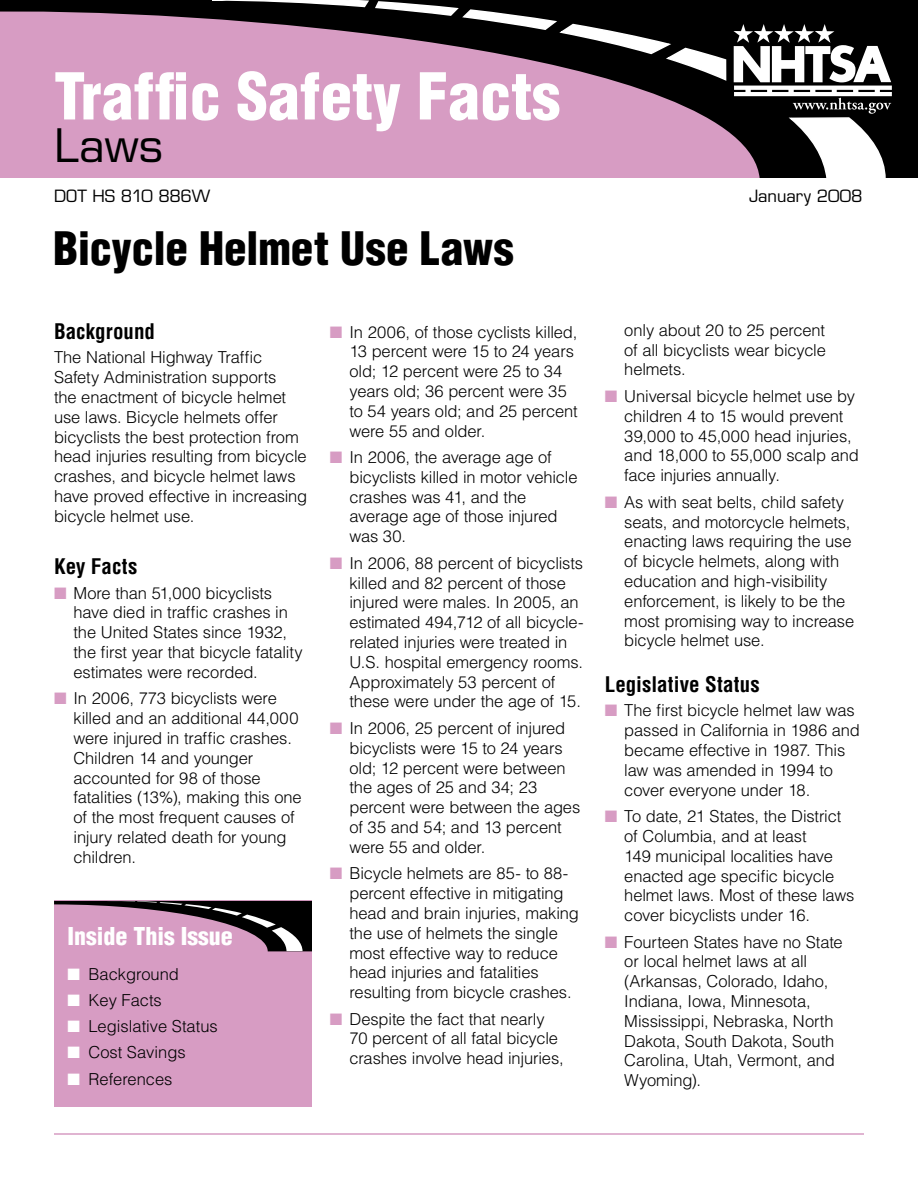
<style>
.page{position:relative;width:918px;height:1188px;background:#fff}
.page>*{position:absolute;margin:0;border:0;box-sizing:border-box;transform-origin:0 0}
.t1{font:900 condensed 63px "Helvetica LT Std";color:#fff}
.t2{font:900 condensed 45px "Helvetica LT Std";color:#000}
.t3{font:45px "Eurostile LT Std";color:#000}
.t4{font:900 condensed 24px "Helvetica LT Std";color:#fff}
.t5{font:700 condensed 21px "Helvetica LT Std";letter-spacing:.005em;color:#000}
.t6{font:300 16.5px/19.8px "Helvetica LT Std";letter-spacing:-.01em;color:#000}
.t7{font:16.5px "Eurostile LT Std";letter-spacing:-.005em;color:#000}
.s1{color:#d79cc3}
.s2{color:#fff}
</style>
<div class="page">
<svg style="left:0;top:0;width:918px;height:178px;background:#ab7c9b"></svg>
<svg style="left:163px;top:0;width:729px;height:178px;background:#917186"></svg>
<div style="left:54px;top:901px;width:258px;height:206px;background:#d79cc3"></div>
<svg style="left:54px;top:901px;width:258px;height:50px"></svg>
<hr style="left:54px;top:1133px;width:810px;height:2px;background:#d79cc3">
<p class="t1" style="left:54px;top:56px;width:508px">Traffic Safety Facts</p>
<p class="t3" style="left:54px;top:119px;width:110px">Laws</p>
<p class="t7" style="left:54px;top:186px;width:158px">DOT HS 810 886W</p>
<p class="t7" style="left:749px;top:186px;width:115px">January 2008</p>
<h1 class="t2" style="left:53px;top:220px;width:462px">Bicycle Helmet Use Laws</h1>
<h2 class="t5" style="left:54px;top:318px;width:103px">Background</h2>
<p class="t6" style="left:54px;top:347px;width:255px">The National Highway Traffic<br>Safety Administration supports<br>the enactment of bicycle helmet use laws. Bicycle helmets offer bicyclists the best protection from head injuries resulting from bicycle crashes, and bicycle helmet laws have proved effective in increasing bicycle helmet use.</p>
<h2 class="t5" style="left:54px;top:553px;width:85px">Key Facts</h2>
<p class="t6" style="left:74px;top:583px;width:231px;text-indent:-20px"><span class="s1">■</span> More than 51,000 bicyclists have died in traffic crashes in the United States since 1932, the first year that bicycle fatality estimates were recorded.</p>
<p class="t6" style="left:74px;top:688px;width:230px;text-indent:-20px"><span class="s1">■</span> In 2006, 773 bicyclists were killed and an additional 44,000 were injured in traffic crashes.<br>Children 14 and younger accounted for 98 of those fatalities (13%), making this one of the most frequent causes of injury related death for young children.</p>
<h3 class="t4" style="left:68px;top:921px;width:167px">Inside This Issue</h3>
<p class="t6" style="left:68px;top:964px;width:113px"><span class="s2">■</span> Background</p>
<p class="t6" style="left:68px;top:990px;width:96px"><span class="s2">■</span> Key Facts</p>
<p class="t6" style="left:68px;top:1016px;width:152px"><span class="s2">■</span> Legislative Status</p>
<p class="t6" style="left:68px;top:1042px;width:120px"><span class="s2">■</span> Cost Savings</p>
<p class="t6" style="left:68px;top:1069px;width:107px"><span class="s2">■</span> References</p>
<p class="t6" style="left:349px;top:322px;width:230px;text-indent:-20px"><span class="s1">■</span> In 2006, of those cyclists killed,<br>13 percent were 15 to 24 years old; 12 percent were 25 to 34 years old; 36 percent were 35 to 54 years old; and 25 percent were 55 and older.</p>
<p class="t6" style="left:349px;top:447px;width:230px;text-indent:-20px"><span class="s1">■</span> In 2006, the average age of bicyclists killed in motor vehicle crashes was 41, and the average age of those injured was 30.</p>
<p class="t6" style="left:349px;top:553px;width:236px;text-indent:-20px"><span class="s1">■</span> In 2006, 88 percent of bicyclists killed and 82 percent of those injured were males. In 2005, an estimated 494,712 of all bicycle&shy;related injuries were treated in<br>U.S. hospital emergency rooms.<br>Approximately 53 percent of these were under the age of 15.</p>
<p class="t6" style="left:349px;top:718px;width:232px;text-indent:-20px"><span class="s1">■</span> In 2006, 25 percent of injured bicyclists were 15 to 24 years old; 12 percent were between the ages of 25 and 34; 23 percent were between the ages of 35 and 54; and 13 percent were 55 and older.</p>
<p class="t6" style="left:349px;top:863px;width:231px;text-indent:-20px"><span class="s1">■</span> Bicycle helmets are 85- to 88- percent effective in mitigating head and brain injuries, making the use of helmets the single most effective way to reduce head injuries and fatalities resulting from bicycle crashes.</p>
<p class="t6" style="left:349px;top:1009px;width:216px;text-indent:-20px"><span class="s1">■</span> Despite the fact that nearly<br>70 percent of all fatal bicycle crashes involve head injuries,</p>
<p class="t6" style="left:624px;top:320px;width:203px;text-align:justify">only about 20 to 25 percent of all bicyclists wear bicycle helmets.</p>
<p class="t6" style="left:624px;top:386px;width:236px;text-indent:-20px"><span class="s1">■</span> Universal bicycle helmet use by children 4 to 15 would prevent<br>39,000 to 45,000 head injuries, and 18,000 to 55,000 scalp and face injuries annually.</p>
<p class="t6" style="left:624px;top:492px;width:232px;text-indent:-20px"><span class="s1">■</span> As with seat belts, child safety seats, and motorcycle helmets, enacting laws requiring the use of bicycle helmets, along with education and high-visibility enforcement, is likely to be the most promising way to increase bicycle helmet use.</p>
<h2 class="t5" style="left:605px;top:671px;width:156px">Legislative Status</h2>
<p class="t6" style="left:624px;top:700px;width:237px;text-indent:-20px"><span class="s1">■</span> The first bicycle helmet law was passed in California in 1986 and became effective in 1987. This law was amended in 1994 to cover everyone under 18.</p>
<p class="t6" style="left:624px;top:806px;width:232px;text-indent:-20px"><span class="s1">■</span> To date, 21 States, the District of Columbia, and at least<br>149 municipal localities have enacted age specific bicycle helmet laws. Most of these laws cover bicyclists under 16.</p>
<p class="t6" style="left:624px;top:932px;width:220px;text-indent:-20px"><span class="s1">■</span> Fourteen States have no State or local helmet laws at all (Arkansas, Colorado, Idaho,<br>Indiana, Iowa, Minnesota,<br>Mississippi, Nebraska, North<br>Dakota, South Dakota, South<br>Carolina, Utah, Vermont, and<br>Wyoming).</p>
</div>
